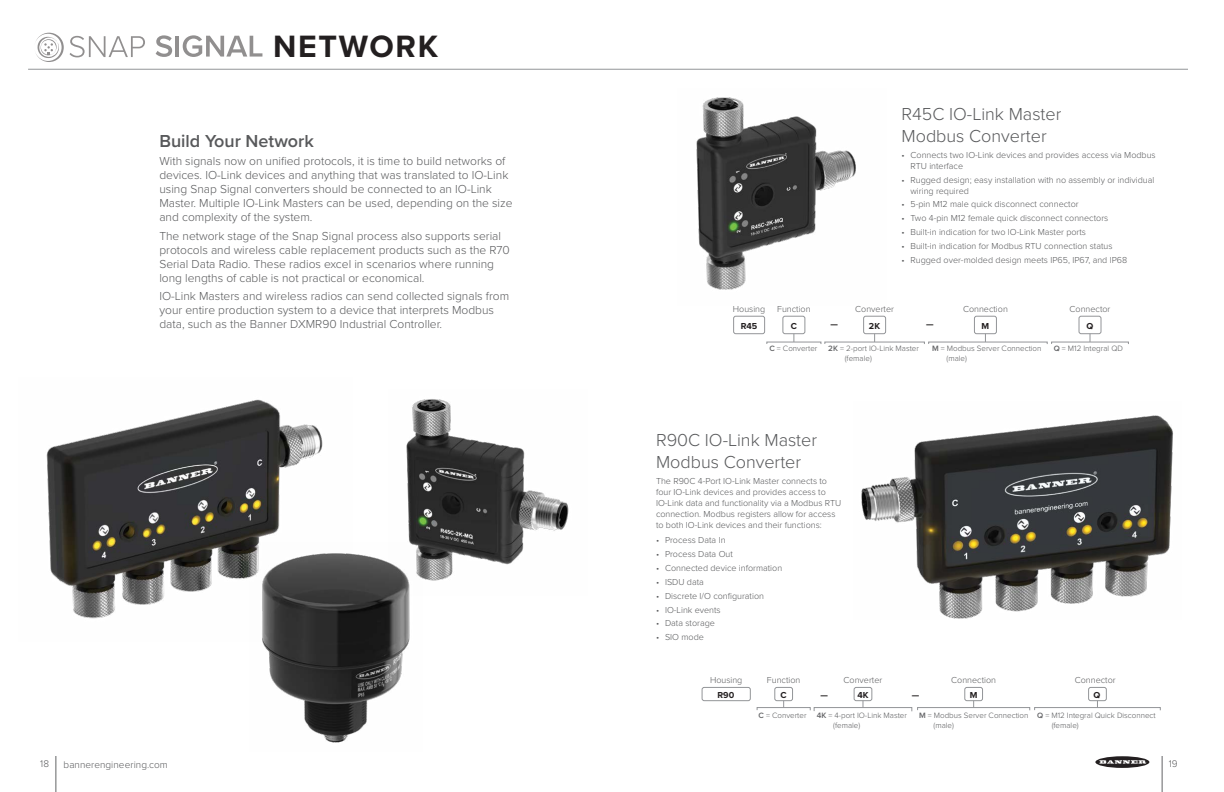
<style>
.page{position:relative;width:1224px;height:792px;background:#fff}
.page>*{position:absolute;margin:0;border:0;box-sizing:border-box;transform-origin:0 0}
.t1{font:700 32px "Proxima Nova";letter-spacing:.055em;color:#231f20}
.t2{font:300 18px/22px "Proxima Nova";color:#58595b}
.t3{font:600 18px "Proxima Nova";color:#58595b}
.t4{font:300 12px/14px "Proxima Nova";color:#58595b}
.t5{font:300 10px "Proxima Nova";letter-spacing:.005em;color:#58595b}
.t6{font:300 9px/11px "Proxima Nova";color:#58595b}
.t7{font:700 9px "Proxima Nova";color:#231f20}
.t8{font:300 8px/10px "Proxima Nova";color:#58595b}
.s1{font-weight:600;color:#636466}
</style>
<div class="page">
<div style="left:1095px;top:756px;width:54px;height:12px;background:#231f20;border-radius:50%"></div>
<svg style="left:1099px;top:760px;width:47px;height:4px"></svg>
<hr style="left:56px;top:756px;width:1px;height:36px;background:#636466">
<hr style="left:1162px;top:756px;width:1px;height:36px;background:#636466">
<div style="left:766px;top:342px;width:55px;height:2px;border:1px solid #939598"></div>
<div style="left:1051px;top:342px;width:78px;height:2px;border:1px solid #939598"></div>
<div style="left:733px;top:316px;width:32px;height:18px;border:1px solid #939598;border-radius:2px"></div>
<div style="left:1079px;top:316px;width:22px;height:18px;border:1px solid #939598;border-radius:2px"></div>
<div style="left:824px;top:342px;width:101px;height:2px;border:1px solid #939598"></div>
<div style="left:928px;top:342px;width:120px;height:2px;border:1px solid #939598"></div>
<div style="left:974px;top:316px;width:23px;height:18px;border:1px solid #939598;border-radius:2px"></div>
<div style="left:863px;top:316px;width:23px;height:18px;border:1px solid #939598;border-radius:2px"></div>
<div style="left:783px;top:316px;width:22px;height:18px;border:1px solid #939598;border-radius:2px"></div>
<img style="left:696px;top:97px;width:160px;height:193px">
<img style="left:406px;top:399px;width:163px;height:182px">
<hr style="left:28px;top:69px;width:1160px;height:1px;background:#939598">
<svg style="left:70px;top:36px;width:75px;height:21px"></svg>
<svg style="left:156px;top:35px;width:16px;height:22px"></svg>
<hr style="left:176px;top:36px;width:3px;height:21px;background:#231f20">
<svg style="left:183px;top:35px;width:79px;height:22px"></svg>
<svg style="left:36px;top:33px;width:28px;height:29px"></svg>
<div style="left:814px;top:707px;width:98px;height:5px;border:1px solid #939598"></div>
<div style="left:1034px;top:707px;width:127px;height:4px;border:1px solid #939598"></div>
<div style="left:702px;top:687px;width:49px;height:14px;border:1px solid #939598;border-radius:2px"></div>
<div style="left:757px;top:707px;width:54px;height:4px;border:1px solid #939598"></div>
<div style="left:917px;top:707px;width:113px;height:4px;border:1px solid #939598"></div>
<div style="left:774px;top:687px;width:19px;height:14px;border:1px solid #939598;border-radius:2px"></div>
<div style="left:964px;top:687px;width:19px;height:14px;border:1px solid #939598;border-radius:2px"></div>
<div style="left:854px;top:687px;width:18px;height:14px;border:1px solid #939598;border-radius:2px"></div>
<div style="left:1088px;top:687px;width:19px;height:14px;border:1px solid #939598;border-radius:2px"></div>
<img style="left:861px;top:415px;width:312px;height:204px">
<img style="left:46px;top:399px;width:277px;height:220px">
<img style="left:250px;top:543px;width:172px;height:200px">
<h1 class="t1" style="left:273px;top:22px;width:167px">NETWORK</h1>
<h2 class="t3" style="left:159px;top:127px;width:156px">Build Your Network</h2>
<p class="t4" style="left:159px;top:154px;width:355px">With signals now on unified protocols, it is time to build networks of devices. IO-Link devices and anything that was translated to IO-Link using Snap Signal converters should be connected to an IO-Link Master. Multiple IO-Link Masters can be used, depending on the size and complexity of the system.</p>
<p class="t4" style="left:159px;top:228px;width:352px">The network stage of the Snap Signal process also supports serial protocols and wireless cable replacement products such as the R70<br>Serial Data Radio. These radios excel in scenarios where running long lengths of cable is not practical or economical.</p>
<h3 class="t4" style="left:159px;top:289px;width:351px">IO-Link Masters and wireless radios can send collected signals from your entire production system to a device that interprets Modbus data, such as the Banner DXMR90 Industrial Controller.</h3>
<h2 class="t2" style="left:902px;top:102px;width:161px">R45C IO-Link Master<br>Modbus Converter</h2>
<p class="t6" style="left:911px;top:149px;width:247px;text-indent:-9px">• Connects two IO-Link devices and provides access via Modbus<br>RTU interface</p>
<p class="t6" style="left:911px;top:174px;width:245px;text-indent:-9px">• Rugged design; easy installation with no assembly or individual wiring required</p>
<p class="t6" style="left:902px;top:198px;width:179px">• 5-pin M12 male quick disconnect connector</p>
<p class="t6" style="left:902px;top:212px;width:208px">• Two 4-pin M12 female quick disconnect connectors</p>
<p class="t6" style="left:902px;top:226px;width:186px">• Built-in indication for two IO-Link Master ports</p>
<p class="t6" style="left:902px;top:240px;width:212px">• Built-in indication for Modbus RTU connection status</p>
<p class="t6" style="left:902px;top:254px;width:227px">• Rugged over-molded design meets IP65, IP67, and IP68</p>
<p class="t6" style="left:733px;top:303px;width:34px">Housing</p>
<p class="t6" style="left:777px;top:303px;width:35px">Function</p>
<p class="t6" style="left:855px;top:303px;width:40px">Converter</p>
<p class="t6" style="left:963px;top:303px;width:46px">Connection</p>
<p class="t6" style="left:1070px;top:303px;width:42px">Connector</p>
<p class="t8" style="left:769px;top:343px;width:50px"><span class="s1">C</span> = Converter</p>
<p class="t8" style="left:1054px;top:343px;width:71px"><span class="s1">Q</span> = M12 Integral QD</p>
<p class="t7" style="left:741px;top:319px;width:18px">R45</p>
<p class="t7" style="left:1086px;top:319px;width:8px">Q</p>
<p class="t8" style="left:845px;top:343px;width:76px;text-indent:-17px"><span class="s1">2K</span> = 2-port IO-Link Master (female)</p>
<p class="t8" style="left:947px;top:343px;width:96px;text-indent:-15px"><span class="s1">M</span> = Modbus Server Connection (male)</p>
<p class="t7" style="left:791px;top:319px;width:8px">C</p>
<p class="t7" style="left:831px;top:317px;width:9px">—</p>
<p class="t7" style="left:869px;top:319px;width:13px">2K</p>
<p class="t7" style="left:926px;top:317px;width:9px">—</p>
<p class="t7" style="left:981px;top:319px;width:9px">M</p>
<h2 class="t2" style="left:656px;top:428px;width:163px">R90C IO-Link Master<br>Modbus Converter</h2>
<p class="t6" style="left:656px;top:475px;width:187px">The R90C 4-Port IO-Link Master connects to four IO-Link devices and provides access to IO-Link data and functionality via a Modbus RTU connection. Modbus registers allow for access to both IO-Link devices and their functions:</p>
<p class="t6" style="left:656px;top:534px;width:71px">• Process Data In</p>
<p class="t6" style="left:656px;top:548px;width:78px">• Process Data Out</p>
<p class="t6" style="left:656px;top:562px;width:128px">• Connected device information</p>
<p class="t6" style="left:656px;top:576px;width:49px">• ISDU data</p>
<p class="t6" style="left:656px;top:590px;width:110px">• Discrete I/O configuration</p>
<p class="t6" style="left:656px;top:604px;width:66px">• IO-Link events</p>
<p class="t6" style="left:656px;top:617px;width:60px">• Data storage</p>
<p class="t6" style="left:656px;top:631px;width:49px">• SIO mode</p>
<p class="t6" style="left:710px;top:674px;width:34px">Housing</p>
<p class="t6" style="left:767px;top:674px;width:35px">Function</p>
<p class="t6" style="left:844px;top:674px;width:40px">Converter</p>
<p class="t6" style="left:951px;top:674px;width:46px">Connection</p>
<p class="t6" style="left:1075px;top:674px;width:42px">Connector</p>
<p class="t8" style="left:833px;top:710px;width:75px;text-indent:-17px"><span class="s1">4K</span> = 4-port IO-Link Master (female)</p>
<p class="t8" style="left:1052px;top:710px;width:106px;text-indent:-15px"><span class="s1">Q</span> = M12 Integral Quick Disconnect (female)</p>
<p class="t7" style="left:718px;top:688px;width:18px">R90</p>
<p class="t7" style="left:781px;top:688px;width:8px">C</p>
<p class="t7" style="left:857px;top:688px;width:13px">4K</p>
<p class="t7" style="left:970px;top:688px;width:9px">M</p>
<p class="t7" style="left:1094px;top:688px;width:8px">Q</p>
<p class="t7" style="left:821px;top:688px;width:9px">—</p>
<p class="t7" style="left:912px;top:688px;width:9px">—</p>
<p class="t8" style="left:759px;top:710px;width:50px"><span class="s1">C</span> = Converter</p>
<p class="t8" style="left:934px;top:710px;width:96px;text-indent:-15px"><span class="s1">M</span> = Modbus Server Connection (male)</p>
<p class="t5" style="left:40px;top:756px;width:10px">18</p>
<p class="t5" style="left:64px;top:757px;width:106px">bannerengineering.com</p>
<p class="t5" style="left:1169px;top:756px;width:10px">19</p>
</div>
